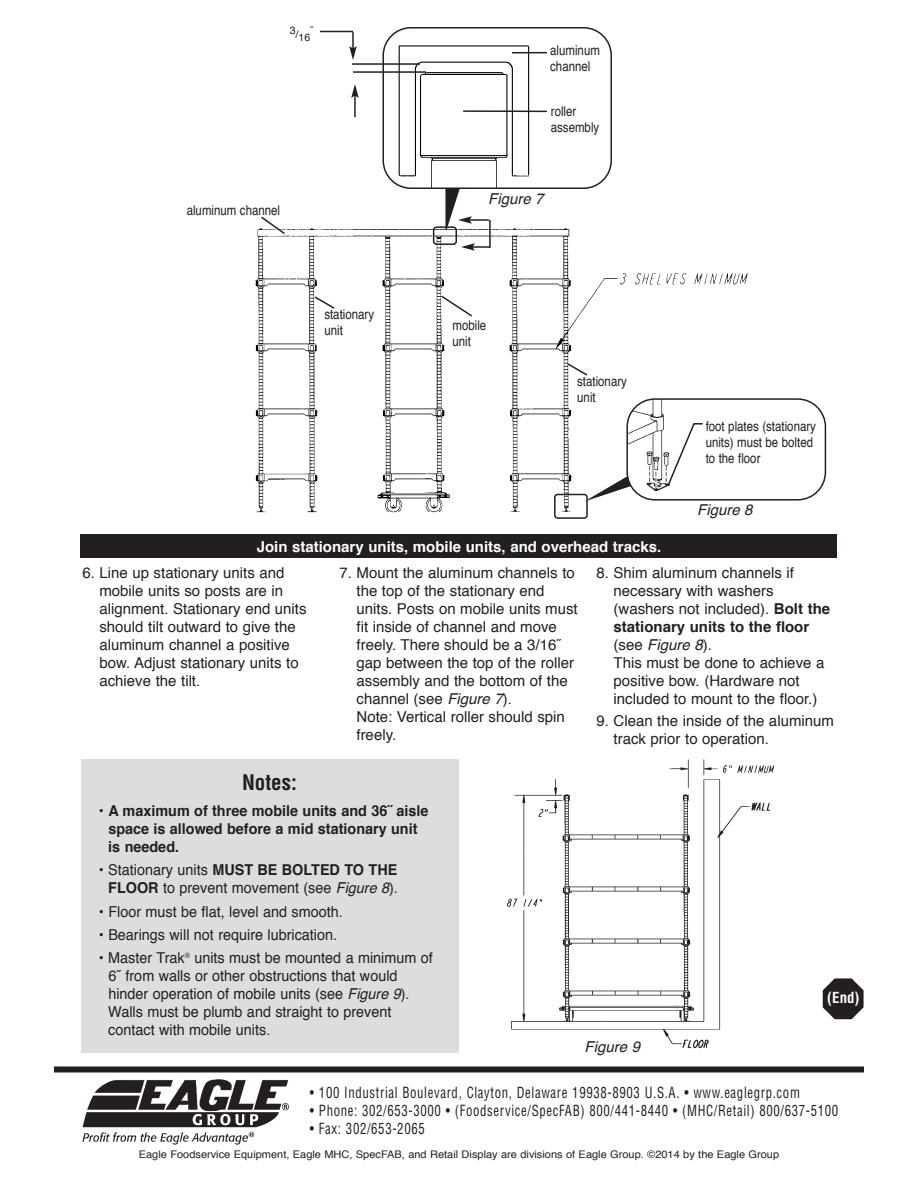
<style>
.page{position:relative;width:918px;height:1188px;background:#fff}
.page>*{position:absolute;margin:0;border:0;box-sizing:border-box;transform-origin:0 0}
.t1{font:700 condensed 21px "Helvetica";color:#231f20}
.t2{font:15px/18px "Helvetica";color:#231f20}
.t3{font:15px/18px "Helvetica";color:#231f20;text-align:right;scale:.96 1}
.t4{font:condensed 15px "Helvetica";letter-spacing:.05em;color:#231f20;scale:.85 1}
.t5{font:700 15px/18px "Helvetica";color:#231f20;scale:.96 1}
.t6{font:700 15px "Helvetica";color:#fff}
.t7{font:italic 15px "Helvetica";color:#231f20}
.t8{font:700 condensed 14.85px "Helvetica";color:#fff}
.t9{font:13.5px/16.2px "Helvetica";color:#231f20;scale:.85 1}
.t10{font:10.5px "Helvetica";color:#231f20;scale:1.05 1}
.t11{font:10.5px "Helvetica";color:#231f20}
.s1{font-style:italic}
.s2{font-weight:700}
.s3{font-weight:400}
</style>
<div class="page">
<img style="left:507px;top:759px;width:268px;height:290px">
<img style="left:255px;top:228px;width:493px;height:285px">
<svg style="left:440px;top:294px;width:34px;height:24px"></svg>
<svg style="left:313px;top:295px;width:23px;height:15px"></svg>
<svg style="left:566px;top:362px;width:23px;height:15px"></svg>
<svg style="left:259px;top:216px;width:27px;height:20px"></svg>
<div style="left:81px;top:535px;width:756px;height:23px;background:#231f20"></div>
<svg style="left:554px;top:398px;width:272px;height:121px"></svg>
<div style="left:81px;top:759px;width:377px;height:294px;background:#dcdddf"></div>
<svg style="left:382px;top:27px;width:230px;height:224px"></svg>
<hr style="left:489px;top:220px;width:2px;height:28px;background:#231f20">
<hr style="left:352px;top:63px;width:68px;height:2px;background:#231f20">
<hr style="left:353px;top:71px;width:73px;height:2px;background:#231f20">
<svg style="left:349px;top:32px;width:8px;height:28px"></svg>
<hr style="left:320px;top:31px;width:33px;height:1px;background:#231f20">
<hr style="left:354px;top:95px;width:2px;height:22px;background:#231f20">
<svg style="left:351px;top:84px;width:8px;height:14px"></svg>
<img style="left:83px;top:1079px;width:206px;height:65px">
<div style="left:54px;top:1066px;width:810px;height:6px;background:#231f20"></div>
<svg style="left:823px;top:978px;width:41px;height:41px"></svg>
<p class="t11" style="left:290px;top:31px;width:22px">3/16</p>
<p class="t11" style="left:310px;top:26px;width:5px">˝</p>
<p class="t9" style="left:187px;top:203px;width:111px">aluminum channel</p>
<p class="t9" style="left:324px;top:307px;width:60px">stationary unit</p>
<p class="t9" style="left:550px;top:43px;width:60px">aluminum channel</p>
<p class="t9" style="left:551px;top:104px;width:59px">roller assembly</p>
<p class="t7" style="left:488px;top:193px;width:57px">Figure 7</p>
<p class="t9" style="left:453px;top:318px;width:41px">mobile unit</p>
<p class="t9" style="left:577px;top:374px;width:60px">stationary unit</p>
<p class="t6" style="left:257px;top:541px;width:406px">Join stationary units, mobile units, and overhead tracks.</p>
<p class="t9" style="left:706px;top:419px;width:131px">foot plates (stationary units) must be bolted to the floor</p>
<p class="t7" style="left:697px;top:504px;width:57px">Figure 8</p>
<p class="t2" style="left:99px;top:565px;width:209px;text-indent:-17px">6. Line up stationary units and mobile units so posts are in alignment. stationary end units should tilt outward to give the aluminum channel a positive bow. Adjust stationary units to achieve the tilt.</p>
<p class="t2" style="left:357px;top:565px;width:223px;text-indent:-17px">7. Mount the aluminum channels to the top of the stationary end units. Posts on mobile units must fit inside of channel and move freely. there should be a 3/16˝ gap between the top of the roller assembly and the bottom of the channel (see <span class="s1">Figure 7</span>).<br>note: Vertical roller should spin freely.</p>
<p class="t2" style="left:614px;top:565px;width:218px;text-indent:-17px">8. shim aluminum channels if necessary with washers (washers not included). <span class="s2">Bolt the stationary units to the floor </span>(see <span class="s1">Figure 8</span>).<br>this must be done to achieve a positive bow. (hardware not included to mount to the floor.)</p>
<p class="t2" style="left:614px;top:713px;width:222px;text-indent:-17px">9. clean the inside of the aluminum track prior to operation.</p>
<h1 class="t1" style="left:242px;top:770px;width:56px">Notes:</h1>
<p class="t5" style="left:108px;top:803px;width:335px;text-indent:-9px"><span class="s3">•</span> A maximum of three mobile units and 36˝ aisle space is allowed before a mid stationary unit is needed.</p>
<p class="t3" style="left:99px;top:862px;width:313px">• stationary units <span class="s2">MUST BE BOLTED TO THE fLOOR</span> to prevent movement (see <span class="s1">Figure 8</span>).</p>
<p class="t3" style="left:99px;top:904px;width:256px">• Floor must be flat, level and smooth.</p>
<p class="t3" style="left:99px;top:927px;width:250px">• Bearings will not require lubrication.</p>
<p class="t3" style="left:108px;top:950px;width:340px;text-align:left;text-indent:-9px">• Master trak<sup>®</sup> units must be mounted a minimum of 6˝ from walls or other obstructions that would hinder operation of mobile units (see <span class="s1">Figure 9</span>).<br>Walls must be plumb and straight to prevent contact with mobile units.</p>
<p class="t7" style="left:585px;top:1041px;width:57px">Figure 9</p>
<p class="t8" style="left:827px;top:990px;width:34px">(End)</p>
<p class="t4" style="left:310px;top:1084px;width:578px">• 100 Industrial Boulevard, Clayton, Delaware 19938-8903 U.S.A. • www.eaglegrp.com</p>
<p class="t4" style="left:310px;top:1102px;width:623px">• Phone: 302/653-3000 • (Foodservice/SpecFAB) 800/441-8440 • (MHC/Retail) 800/637-5100</p>
<p class="t4" style="left:310px;top:1120px;width:137px">• Fax: 302/653-2065</p>
<p class="t10" style="left:139px;top:1150px;width:611px">eagle Foodservice equipment, eagle Mhc, specFAB, and retail Display are divisions of eagle Group. ©2014 by the eagle Group</p>
</div>
